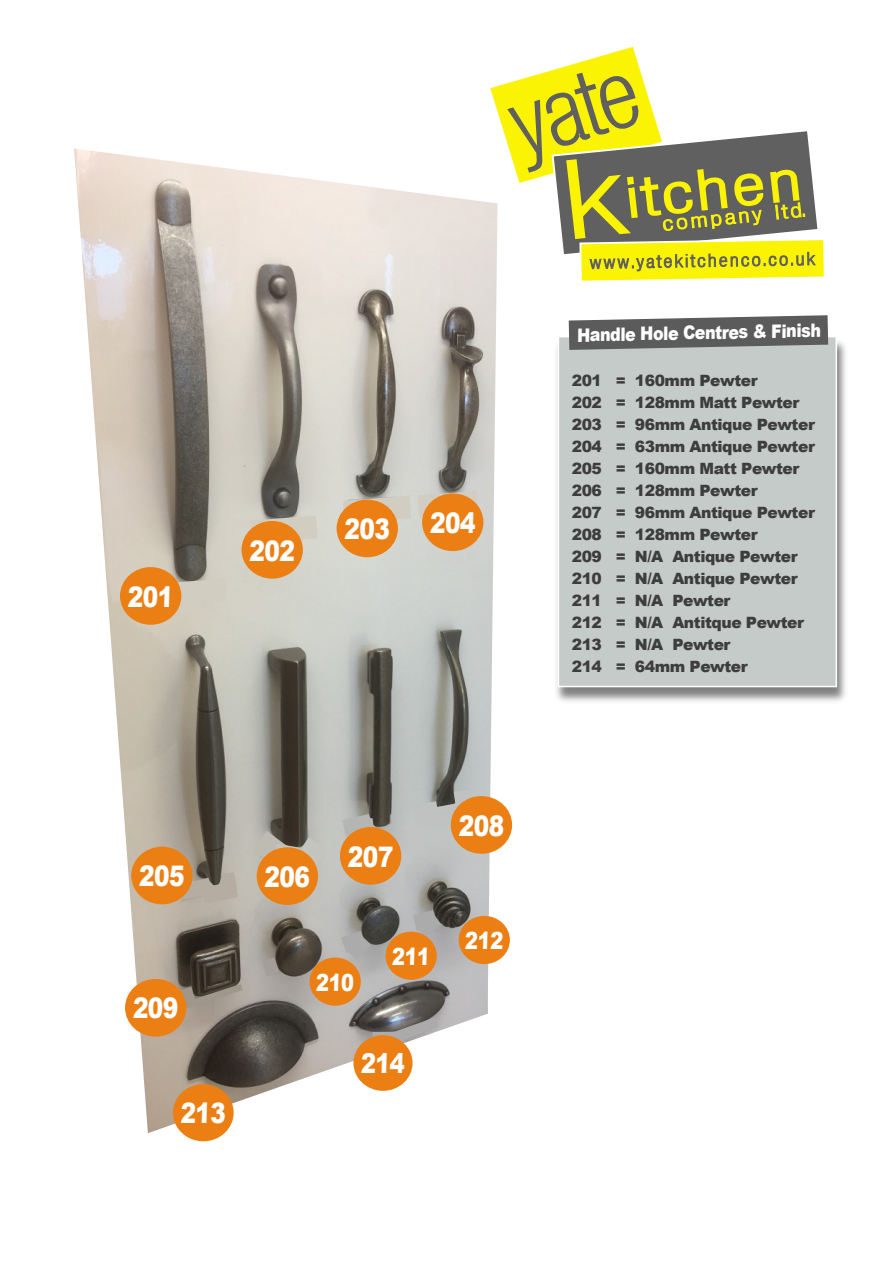
<style>
.page{position:relative;width:893px;height:1263px;background:#fff}
.page>*{position:absolute;margin:0;border:0;box-sizing:border-box;transform-origin:0 0}
.t1{font:900 28.35px "Arial";color:#fff;scale:.83 1}
.t2{font:900 28.05px "Arial";color:#fff;scale:.83 1}
.t3{font:900 27.3px "Arial";color:#fff;scale:.83 1}
.t4{font:900 23.7px "Arial";color:#fff;scale:.83 1}
.t5{font:900 18.6px "Arial";color:#fff;scale:.86 1}
.t6{font:900 15.6px/22px "Arial";letter-spacing:-.03em;color:#3d3d3d}
</style>
<div class="page">
<img style="left:149px;top:205px;width:338px;height:786px">
<svg style="left:487px;top:394px;width:26px;height:597px"></svg>
<svg style="left:149px;top:991px;width:339px;height:151px"></svg>
<svg style="left:78px;top:205px;width:71px;height:928px"></svg>
<svg style="left:74px;top:148px;width:411px;height:57px"></svg>
<img style="left:556px;top:341px;width:290px;height:361px">
<div style="left:558px;top:336px;width:279px;height:351px;background:#c5cbc9;border:2px solid #fff"></div>
<svg style="left:485px;top:47px;width:344px;height:347px"></svg>
<svg style="left:176px;top:579px;width:51px;height:27px"></svg>
<svg style="left:249px;top:516px;width:69px;height:27px"></svg>
<svg style="left:343px;top:496px;width:68px;height:27px"></svg>
<svg style="left:418px;top:491px;width:60px;height:27px"></svg>
<svg style="left:178px;top:872px;width:60px;height:32px"></svg>
<svg style="left:252px;top:831px;width:75px;height:44px"></svg>
<svg style="left:342px;top:814px;width:39px;height:29px"></svg>
<svg style="left:414px;top:789px;width:62px;height:38px"></svg>
<svg style="left:181px;top:984px;width:62px;height:24px"></svg>
<svg style="left:262px;top:957px;width:17px;height:19px"></svg>
<svg style="left:341px;top:931px;width:30px;height:29px"></svg>
<svg style="left:413px;top:910px;width:28px;height:27px"></svg>
<div style="left:373px;top:1032px;width:31px;height:10px;background:#ababab"></div>
<svg style="left:394px;top:1017px;width:45px;height:25px"></svg>
<div style="left:120px;top:567px;width:61px;height:58px;background:#eb7f13;border-radius:50%"></div>
<div style="left:241px;top:521px;width:62px;height:58px;background:#eb7f13;border-radius:50%"></div>
<div style="left:337px;top:499px;width:61px;height:58px;background:#eb7f13;border-radius:50%"></div>
<div style="left:422px;top:493px;width:61px;height:58px;background:#eb7f13;border-radius:50%"></div>
<div style="left:131px;top:847px;width:62px;height:57px;background:#eb7f13;border-radius:50%"></div>
<div style="left:257px;top:847px;width:61px;height:58px;background:#eb7f13;border-radius:50%"></div>
<div style="left:340px;top:827px;width:61px;height:58px;background:#eb7f13;border-radius:50%"></div>
<div style="left:451px;top:796px;width:61px;height:58px;background:#eb7f13;border-radius:50%"></div>
<div style="left:125px;top:979px;width:61px;height:57px;background:#eb7f13;border-radius:50%"></div>
<div style="left:310px;top:957px;width:51px;height:49px;background:#eb7f13;border-radius:50%"></div>
<div style="left:385px;top:931px;width:52px;height:49px;background:#eb7f13;border-radius:50%"></div>
<div style="left:459px;top:916px;width:51px;height:48px;background:#eb7f13;border-radius:50%"></div>
<div style="left:173px;top:1084px;width:61px;height:57px;background:#eb7f13;border-radius:50%"></div>
<div style="left:353px;top:1035px;width:60px;height:56px;background:#eb7f13;border-radius:50%"></div>
<h1 class="t1" style="left:128px;top:586px;width:57px">201</h1>
<h1 class="t1" style="left:249px;top:540px;width:57px">202</h1>
<h1 class="t1" style="left:344px;top:519px;width:57px">203</h1>
<h1 class="t1" style="left:430px;top:513px;width:57px">204</h1>
<h1 class="t1" style="left:139px;top:866px;width:57px">205</h1>
<h1 class="t1" style="left:264px;top:866px;width:57px">206</h1>
<h1 class="t1" style="left:348px;top:846px;width:57px">207</h1>
<h3 class="t4" style="left:392px;top:948px;width:48px">211</h3>
<h1 class="t1" style="left:458px;top:815px;width:57px">208</h1>
<h3 class="t4" style="left:465px;top:932px;width:48px">212</h3>
<h1 class="t1" style="left:133px;top:998px;width:57px">209</h1>
<h2 class="t2" style="left:180px;top:1103px;width:57px">213</h2>
<h3 class="t4" style="left:316px;top:973px;width:48px">210</h3>
<h3 class="t3" style="left:361px;top:1054px;width:55px">214</h3>
<p class="t5" style="left:577px;top:328px;width:285px;rotate:-1deg">Handle Hole Centres &amp; Finish</p>
<p class="t6" style="left:572px;top:371px;width:245px">201 = 160mm Pewter<br>202 = 128mm Matt Pewter<br>203 = 96mm Antique Pewter<br>204 = 63mm Antique Pewter<br>205 = 160mm Matt Pewter<br>206 = 128mm Pewter<br>207 = 96mm Antique Pewter<br>208 = 128mm Pewter<br>209 = N/A Antique Pewter<br>210 = N/A Antique Pewter<br>211 = N/A Pewter<br>212 = N/A Antitque Pewter<br>213 = N/A Pewter<br>214 = 64mm Pewter</p>
</div>
